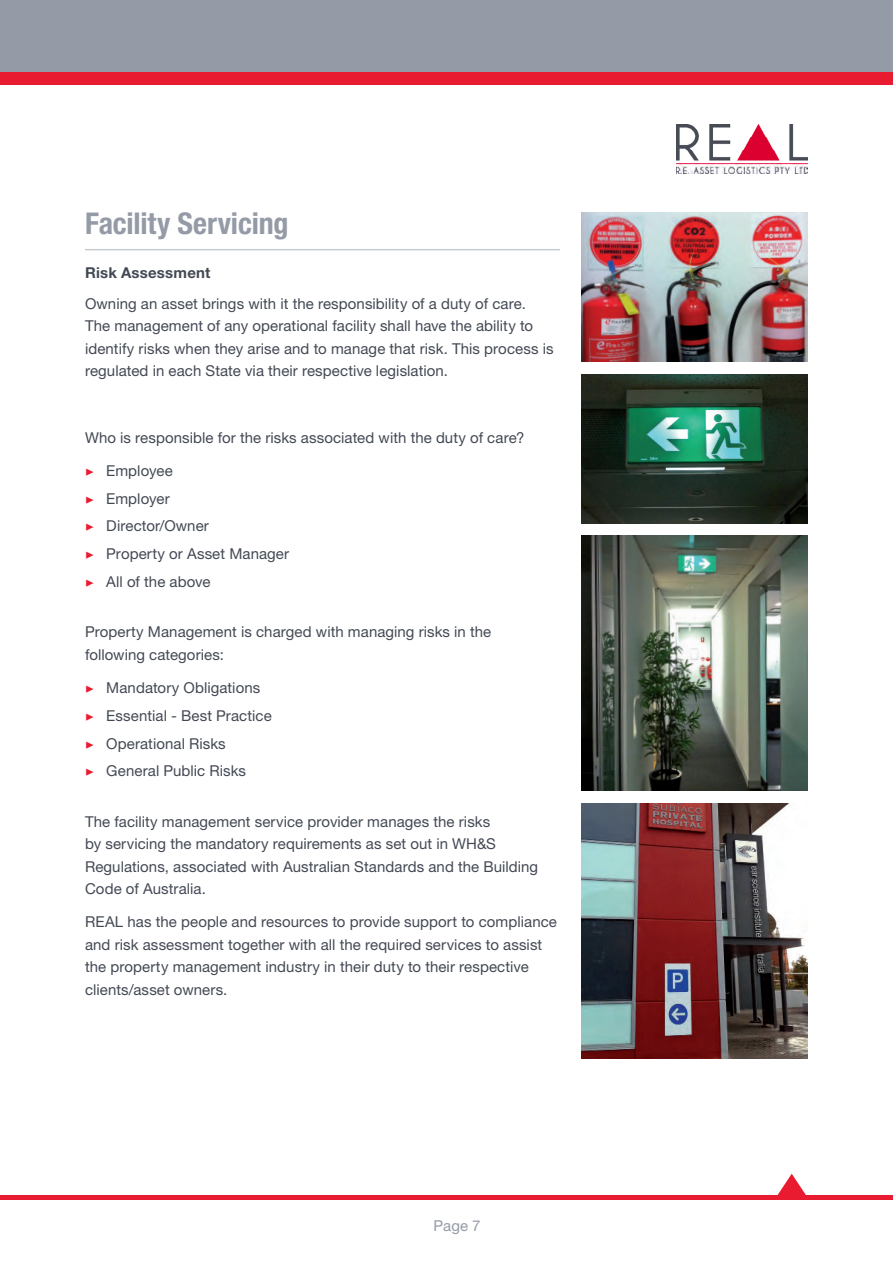
<style>
.page{position:relative;width:893px;height:1263px;background:#fff}
.page>*{position:absolute;margin:0;border:0;box-sizing:border-box;transform-origin:0 0}
.Heading1{font:700 condensed 30px "Helvetica Neue LT Std";letter-spacing:-.005em;color:#959ba6}
.Heading2{font:15px/22.5px "Helvetica Neue LT Std";letter-spacing:.005em;color:#434954}
.Heading2-2{font:700 15px "Helvetica Neue LT Std";letter-spacing:.015em;color:#434954}
.Feature_Box{font:15px "Helvetica Neue LT Std";color:#959ba6}
.s1{font-family:"Minion Pro";color:#e91b30}
</style>
<div class="page">
<div style="left:0;top:0;width:893px;height:72px;background:#959ba6"></div>
<div style="left:0;top:72px;width:893px;height:13px;background:#e91b30"></div>
<hr style="left:0;top:1195px;width:893px;height:4px;background:#e91b30">
<svg style="left:777px;top:1174px;width:29px;height:21px"></svg>
<img style="left:677px;top:124px;width:131px;height:49px">
<hr style="left:85px;top:249px;width:475px;height:1px;background:#c6cbd1">
<img style="left:581px;top:213px;width:227px;height:148px">
<img style="left:581px;top:374px;width:227px;height:149px">
<img style="left:581px;top:536px;width:227px;height:255px">
<img style="left:581px;top:804px;width:227px;height:255px">
<p class="Heading1" style="left:85px;top:205px;width:205px">Facility Servicing</p>
<p class="Heading2-2" style="left:85px;top:263px;width:127px">Risk Assessment</p>
<p class="Heading2" style="left:85px;top:292px;width:470px">Owning an asset brings with it the responsibility of a duty of care.<br>The management of any operational facility shall have the ability to identify risks when they arise and to manage that risk. This process is regulated in each State via their respective legislation.</p>
<p class="Heading2" style="left:85px;top:426px;width:441px">Who is responsible for the risks associated with the duty of care?</p>
<p class="Heading2" style="left:85px;top:459px;width:89px"><span class="s1">▶</span> Employee</p>
<p class="Heading2" style="left:85px;top:487px;width:86px"><span class="s1">▶</span> Employer</p>
<p class="Heading2" style="left:85px;top:515px;width:125px"><span class="s1">▶</span> Director/Owner</p>
<p class="Heading2" style="left:85px;top:542px;width:206px"><span class="s1">▶</span> Property or Asset Manager</p>
<p class="Heading2" style="left:85px;top:570px;width:127px"><span class="s1">▶</span> All of the above</p>
<p class="Heading2" style="left:85px;top:620px;width:408px">Property Management is charged with managing risks in the following categories:</p>
<p class="Heading2" style="left:85px;top:676px;width:177px"><span class="s1">▶</span> Mandatory Obligations</p>
<p class="Heading2" style="left:85px;top:704px;width:188px"><span class="s1">▶</span> Essential - Best Practice</p>
<p class="Heading2" style="left:85px;top:732px;width:142px"><span class="s1">▶</span> Operational Risks</p>
<p class="Heading2" style="left:85px;top:760px;width:163px"><span class="s1">▶</span> General Public Risks</p>
<p class="Heading2" style="left:85px;top:810px;width:455px">The facility management service provider manages the risks<br>by servicing the mandatory requirements as set out in WH&amp;S Regulations, associated with Australian Standards and the Building Code of Australia.</p>
<p class="Heading2" style="left:85px;top:910px;width:473px">REAL has the people and resources to provide support to compliance and risk assessment together with all the required services to assist the property management industry in their duty to their respective clients/asset owners.</p>
<p class="Feature_Box" style="left:434px;top:1217px;width:48px">Page 7</p>
</div>
